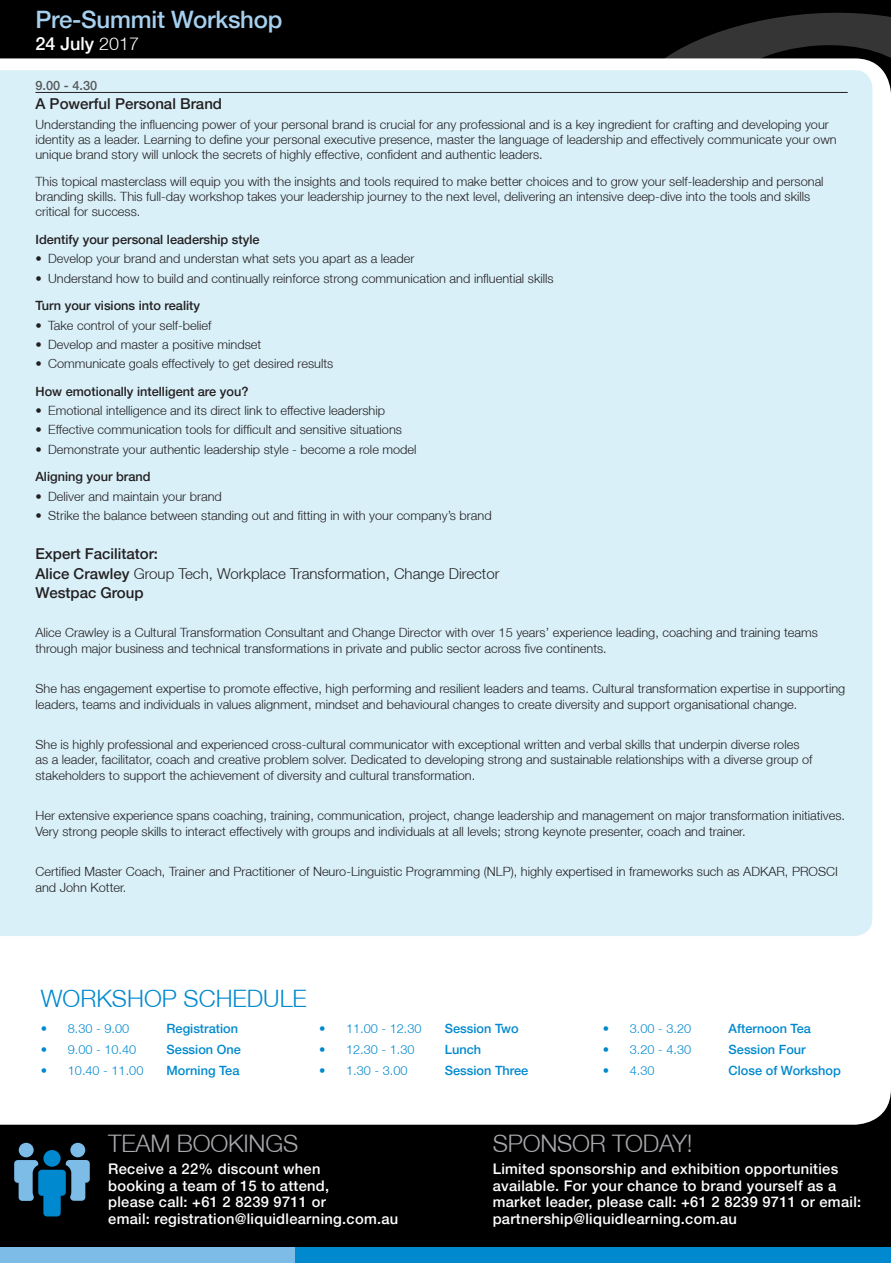
<style>
.page{position:relative;width:891px;height:1263px;background:#fff}
.page>*{position:absolute;margin:0;border:0;box-sizing:border-box;transform-origin:0 0}
.t1{font:300 24.15px "Helvetica Neue";letter-spacing:-.01em;color:#a8a9ad}
.t2{font:500 24px "Helvetica Neue";letter-spacing:-.01em;color:#a6d0ee}
.t3{font:300 24px "Helvetica Neue";color:#0089cf}
.t4{font:500 18px "Helvetica Neue";color:#fff}
.t5{font:300 15px/19.2px "Helvetica Neue";color:#231f20}
.t6{font:500 15px "Helvetica Neue";color:#231f20}
.t7{font:500 14.7px/16.5px "Helvetica Neue";letter-spacing:.02em;color:#fff}
.t8{font:300 12.75px/15.8px "Helvetica Neue";color:#231f20}
.t9{font:500 12.75px "Helvetica Neue";color:#231f20}
.t10{font:500 12.75px "Helvetica Neue";color:#0089cf}
.t11{font:300 12.75px "Helvetica Neue";color:#0089cf}
.t12{font:500 12.75px "Helvetica Neue";color:#57585a}
.s1{font-weight:300}
.s2{font-weight:500}
</style>
<div class="page">
<div style="left:0;top:0;width:890px;height:1247px;background:#000"></div>
<svg style="left:666px;top:12px;width:224px;height:46px;fill:#363536"></svg>
<div style="left:0;top:58px;width:890px;height:1067px;background:#fff"></div>
<div style="left:0;top:70px;width:872px;height:866px;background:#d9f0f9"></div>
<hr style="left:35px;top:92px;width:812px;height:1px;background:#231f20">
<div style="left:0;top:1247px;width:372px;height:16px;background:#7cbce7"></div>
<div style="left:295px;top:1247px;width:595px;height:16px;background:#0089cf"></div>
<div style="left:19px;top:1143px;width:15px;height:14px;background:#7cbce7;border-radius:50%"></div>
<div style="left:70px;top:1143px;width:15px;height:14px;background:#7cbce7;border-radius:50%"></div>
<svg style="left:14px;top:1160px;width:76px;height:56px"></svg>
<div style="left:43px;top:1150px;width:18px;height:17px;background:#0089cf;border-radius:50%"></div>
<h2 class="t2" style="left:35px;top:5px;width:248px">Pre-Summit Workshop</h2>
<h3 class="t4" style="left:35px;top:33px;width:105px">24 July <span class="s1">2017</span></h3>
<p class="t12" style="left:35px;top:78px;width:63px">9.00 - 4.30</p>
<p class="t6" style="left:35px;top:95px;width:188px">A Powerful Personal Brand</p>
<p class="t8" style="left:35px;top:116px;width:802px;line-height:15px">Understanding the influencing power of your personal brand is crucial for any professional and is a key ingredient for crafting and developing your identity as a leader. Learning to define your personal executive presence, master the language of leadership and effectively communicate your own unique brand story will unlock the secrets of highly effective, confident and authentic leaders.</p>
<p class="t8" style="left:35px;top:174px;width:789px;line-height:15px">This topical masterclass will equip you with the insights and tools required to make better choices and to grow your self-leadership and personal branding skills. This full-day workshop takes your leadership journey to the next level, delivering an intensive deep-dive into the tools and skills critical for success.</p>
<p class="t9" style="left:35px;top:232px;width:225px">Identify your personal leadership style</p>
<p class="t8" style="left:35px;top:251px;width:380px">• Develop your brand and understan what sets you apart as a leader</p>
<p class="t8" style="left:35px;top:270px;width:519px">• Understand how to build and continually reinforce strong communication and influential skills</p>
<p class="t9" style="left:35px;top:298px;width:166px">Turn your visions into reality</p>
<p class="t8" style="left:35px;top:317px;width:177px">• Take control of your self-belief</p>
<p class="t8" style="left:35px;top:336px;width:227px">• Develop and master a positive mindset</p>
<p class="t8" style="left:35px;top:355px;width:299px">• Communicate goals effectively to get desired results</p>
<p class="t9" style="left:35px;top:384px;width:214px">How emotionally intelligent are you?</p>
<p class="t8" style="left:35px;top:402px;width:351px">• Emotional intelligence and its direct link to effective leadership</p>
<p class="t8" style="left:35px;top:422px;width:368px">• Effective communication tools for difficult and sensitive situations</p>
<p class="t8" style="left:35px;top:441px;width:382px">• Demonstrate your authentic leadership style - become a role model</p>
<p class="t9" style="left:35px;top:469px;width:117px">Aligning your brand</p>
<p class="t8" style="left:35px;top:488px;width:188px">• Deliver and maintain your brand</p>
<p class="t8" style="left:35px;top:507px;width:457px">• Strike the balance between standing out and fitting in with your company’s brand</p>
<p class="t5" style="left:35px;top:544px;width:465px"><span class="s2">Expert Facilitator:<br>Alice Crawley</span> Group Tech, Workplace Transformation, Change Director<br><span class="s2">Westpac Group</span></p>
<p class="t8" style="left:35px;top:624px;width:783px">Alice Crawley is a Cultural Transformation Consultant and Change Director with over 15 years’ experience leading, coaching and training teams through major business and technical transformations in private and public sector across five continents.</p>
<p class="t8" style="left:35px;top:680px;width:811px">She has engagement expertise to promote effective, high performing and resilient leaders and teams. Cultural transformation expertise in supporting leaders, teams and individuals in values alignment, mindset and behavioural changes to create diversity and support organisational change.</p>
<p class="t8" style="left:35px;top:736px;width:778px">She is highly professional and experienced cross-cultural communicator with exceptional written and verbal skills that underpin diverse roles as a leader, facilitator, coach and creative problem solver. Dedicated to developing strong and sustainable relationships with a diverse group of stakeholders to support the achievement of diversity and cultural transformation.</p>
<p class="t8" style="left:35px;top:807px;width:810px">Her extensive experience spans coaching, training, communication, project, change leadership and management on major transformation initiatives.<br>Very strong people skills to interact effectively with groups and individuals at all levels; strong keynote presenter, coach and trainer.</p>
<p class="t8" style="left:35px;top:863px;width:803px">Certified Master Coach, Trainer and Practitioner of Neuro-Linguistic Programming (NLP), highly expertised in frameworks such as ADKAR, PROSCI and John Kotter.</p>
<h2 class="t3" style="left:41px;top:984px;width:267px">WORKSHOP SCHEDULE</h2>
<p class="t11" style="left:41px;top:1021px;width:90px">• 8.30 - 9.00</p>
<p class="t10" style="left:166px;top:1021px;width:73px">Registration</p>
<p class="t11" style="left:41px;top:1042px;width:97px">• 9.00 - 10.40</p>
<p class="t10" style="left:166px;top:1042px;width:76px">Session One</p>
<p class="t11" style="left:41px;top:1063px;width:104px">• 10.40 - 11.00</p>
<p class="t10" style="left:166px;top:1063px;width:74px">Morning Tea</p>
<p class="t11" style="left:319px;top:1021px;width:104px">• 11.00 - 12.30</p>
<p class="t10" style="left:444px;top:1021px;width:75px">Session Two</p>
<p class="t11" style="left:319px;top:1042px;width:97px">• 12.30 - 1.30</p>
<p class="t10" style="left:444px;top:1042px;width:38px">Lunch</p>
<p class="t11" style="left:319px;top:1063px;width:90px">• 1.30 - 3.00</p>
<p class="t10" style="left:444px;top:1063px;width:85px">Session Three</p>
<p class="t11" style="left:602px;top:1021px;width:90px">• 3.00 - 3.20</p>
<p class="t10" style="left:728px;top:1021px;width:84px">Afternoon Tea</p>
<p class="t11" style="left:602px;top:1042px;width:90px">• 3.20 - 4.30</p>
<p class="t10" style="left:728px;top:1042px;width:79px">Session Four</p>
<p class="t11" style="left:602px;top:1063px;width:53px">• 4.30</p>
<p class="t10" style="left:728px;top:1063px;width:114px">Close of Workshop</p>
<h1 class="t1" style="left:108px;top:1129px;width:191px">TEAM BOOKINGS</h1>
<p class="t7" style="left:108px;top:1160px;width:291px">Receive a 22% discount when<br>booking a team of 15 to attend,<br>please call: +61 2 8239 9711 or<br>email: registration@liquidlearning.com.au</p>
<h1 class="t1" style="left:492px;top:1129px;width:201px">SPONSOR TODAY!</h1>
<p class="t7" style="left:492px;top:1160px;width:370px">Limited sponsorship and exhibition opportunities available. For your chance to brand yourself as a market leader, please call: +61 2 8239 9711 or email: partnership@liquidlearning.com.au</p>
</div>
